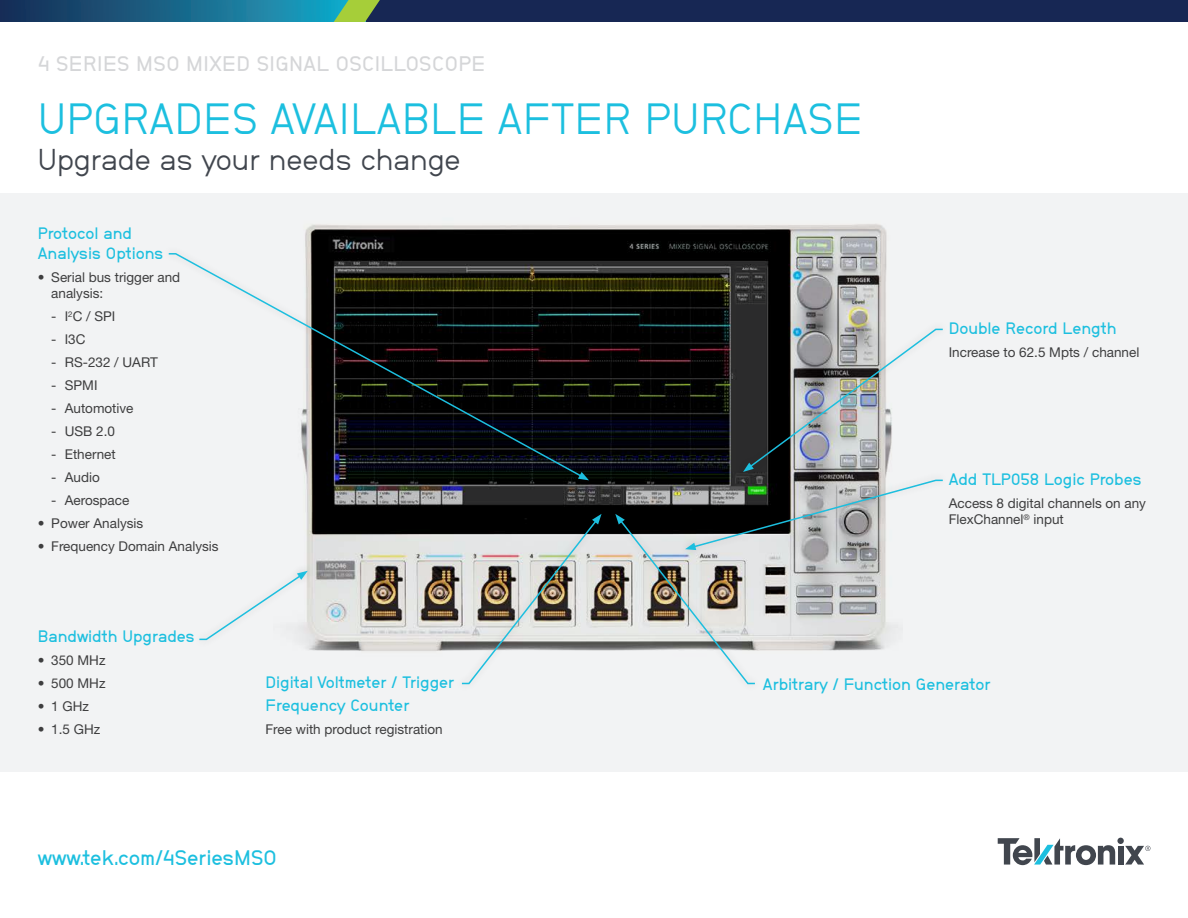
<style>
.page{position:relative;width:1188px;height:918px;background:#fff}
.page>*{position:absolute;margin:0;border:0;box-sizing:border-box;transform-origin:0 0}
.t1{font:43.5px "Neubau Grotesk Nor";letter-spacing:.02em;color:#1cbfdf}
.t2{font:30px "Neubau Grotesk Nor";color:#41464e}
.t3{font:21px "Neubau Grotesk Hal";letter-spacing:.02em;color:#d5d6d8}
.t4{font:21px "Neubau Grotesk Hal";color:#1cbfdf}
.t5{font:16.5px/19.8px "Neubau Grotesk Hal";color:#1cbfdf}
.Bullets_-_front{font:13.5px/16.2px "Helvetica Neue";color:#3e3e3f}
.Copy_front{font:13.5px/16.2px "Helvetica Neue";color:#3e3e3f}
</style>
<div class="page">
<div style="left:0;top:0;width:1188px;height:22px;background:#172754"></div>
<div style="left:0;top:0;width:365px;height:22px;background:linear-gradient(to right,#182951,#1aaccb)"></div>
<div style="left:0;top:194px;width:1188px;height:578px;background:#f2f3f4"></div>
<div style="left:1118px;top:846px;width:5px;height:19px;background:#41464e"></div>
<div style="left:1117px;top:838px;width:7px;height:6px;background:#41464e;border-radius:50%"></div>
<svg style="left:998px;top:838px;width:117px;height:27px"></svg>
<svg style="left:1125px;top:846px;width:25px;height:19px"></svg>
<svg style="left:334px;top:0;width:46px;height:22px"></svg>
<img style="left:305px;top:224px;width:582px;height:427px">
<div style="left:736px;top:320px;width:214px;height:159px;background:#231f20;opacity:.2"></div>
<img style="left:743px;top:328px;width:201px;height:143px">
<div style="left:678px;top:471px;width:272px;height:87px;background:#231f20;opacity:.2"></div>
<div style="left:162px;top:245px;width:434px;height:243px;background:#231f20;opacity:.2"></div>
<svg style="left:167px;top:252px;width:417px;height:226px"></svg>
<svg style="left:578px;top:472px;width:11px;height:8px"></svg>
<div style="left:455px;top:507px;width:154px;height:185px;background:#231f20;opacity:.2"></div>
<img style="left:460px;top:514px;width:142px;height:171px">
<div style="left:608px;top:507px;width:154px;height:185px;background:#231f20;opacity:.2"></div>
<svg style="left:615px;top:479px;width:329px;height:206px"></svg>
<div style="left:192px;top:564px;width:123px;height:84px;background:#231f20;opacity:.2"></div>
<svg style="left:198px;top:571px;width:110px;height:70px"></svg>
<p class="t3" style="left:38px;top:51px;width:449px">4 SERIES MSO MIXED SIGNAL OSCILLOSCOPE</p>
<p class="t1" style="left:38px;top:93px;width:826px">UPGRADES AVAILABLE AFTER PURCHASE</p>
<p class="t2" style="left:38px;top:141px;width:424px">Upgrade as your needs change</p>
<p class="t5" style="left:38px;top:223px;width:127px">Protocol and<br>Analysis Options</p>
<p class="Bullets_-_front" style="left:51px;top:269px;width:131px;text-indent:-14px">• Serial bus trigger and analysis:</p>
<p class="Bullets_-_front" style="left:51px;top:308px;width:66px">- I<sup>2</sup>C / SPI</p>
<p class="Bullets_-_front" style="left:51px;top:331px;width:36px">- I3C</p>
<p class="Bullets_-_front" style="left:51px;top:354px;width:108px">- RS-232 / UART</p>
<p class="Bullets_-_front" style="left:51px;top:377px;width:48px">- SPMI</p>
<p class="Bullets_-_front" style="left:51px;top:400px;width:84px">- Automotive</p>
<p class="Bullets_-_front" style="left:51px;top:423px;width:65px">- USB 2.0</p>
<p class="Bullets_-_front" style="left:51px;top:446px;width:66px">- Ethernet</p>
<p class="Bullets_-_front" style="left:51px;top:469px;width:50px">- Audio</p>
<p class="Bullets_-_front" style="left:51px;top:492px;width:80px">- Aerospace</p>
<p class="Bullets_-_front" style="left:38px;top:515px;width:107px">• Power Analysis</p>
<p class="Bullets_-_front" style="left:38px;top:538px;width:182px">• Frequency Domain Analysis</p>
<p class="t5" style="left:949px;top:318px;width:169px">Double Record Length</p>
<p class="Copy_front" style="left:949px;top:344px;width:192px">Increase to 62.5 Mpts / channel</p>
<p class="t5" style="left:949px;top:469px;width:194px">Add TLP058 Logic Probes</p>
<p class="Copy_front" style="left:949px;top:495px;width:199px">Access 8 digital channels on any<br>FlexChannel<sup>®</sup> input</p>
<p class="t5" style="left:38px;top:626px;width:158px">Bandwidth Upgrades</p>
<p class="Bullets_-_front" style="left:38px;top:652px;width:69px">• 350 MHz</p>
<p class="Bullets_-_front" style="left:38px;top:675px;width:69px">• 500 MHz</p>
<p class="Bullets_-_front" style="left:38px;top:698px;width:53px">• 1 GHz</p>
<p class="Bullets_-_front" style="left:38px;top:720px;width:64px">• 1.5 GHz</p>
<p class="t5" style="left:266px;top:671px;width:190px;line-height:22.5px">Digital Voltmeter / Trigger<br>Frequency Counter</p>
<p class="Copy_front" style="left:266px;top:720px;width:179px">Free with product registration</p>
<p class="t4" style="left:38px;top:845px;width:240px">www.tek.com/4SeriesMSO</p>
<p class="t5" style="left:763px;top:673px;width:229px">Arbitrary / Function Generator</p>
</div>
